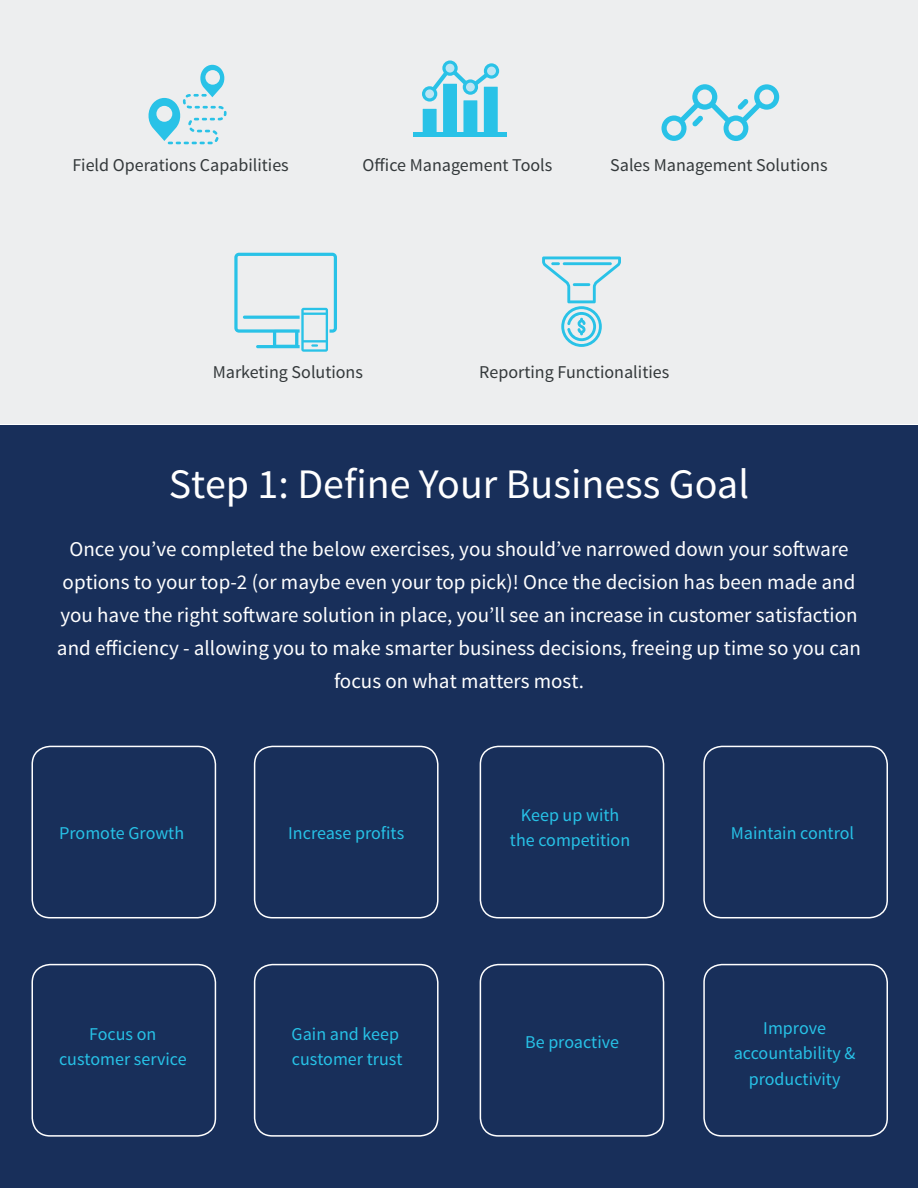
<style>
.page{position:relative;width:918px;height:1188px;background:#fff}
.page>*{position:absolute;margin:0;border:0;box-sizing:border-box;transform-origin:0 0}
.t1{font:42px "Source Sans Pro";color:#fff}
.t2{font:21px/33px "Source Sans Pro";color:#fff;text-align:center}
.t3{font:18px/25.5px "Source Sans Pro";color:#27c2e7;text-align:center}
.t4{font:18px "Source Sans Pro";color:#33383a}
</style>
<div class="page">
<div style="left:1px;top:426px;width:917px;height:762px;background:#182f5a"></div>
<div style="left:32px;top:746px;width:184px;height:172px;border:2px solid #fff;border-radius:18px"></div>
<div style="left:32px;top:964px;width:184px;height:173px;border:2px solid #fff;border-radius:18px"></div>
<div style="left:254px;top:746px;width:185px;height:172px;border:2px solid #fff;border-radius:18px"></div>
<div style="left:254px;top:964px;width:185px;height:173px;border:2px solid #fff;border-radius:18px"></div>
<div style="left:480px;top:746px;width:184px;height:172px;border:2px solid #fff;border-radius:18px"></div>
<div style="left:703px;top:746px;width:185px;height:172px;border:2px solid #fff;border-radius:18px"></div>
<div style="left:480px;top:964px;width:184px;height:173px;border:2px solid #fff;border-radius:18px"></div>
<div style="left:703px;top:964px;width:185px;height:173px;border:2px solid #fff;border-radius:18px"></div>
<div style="left:0;top:0;width:918px;height:423px;background:#edeeef"></div>
<svg style="left:148px;top:65px;width:79px;height:79px"></svg>
<div style="left:414px;top:132px;width:93px;height:5px;background:#29c2e7"></div>
<svg style="left:423px;top:67px;width:75px;height:65px"></svg>
<svg style="left:484px;top:63px;width:15px;height:16px"></svg>
<div style="left:487px;top:67px;width:9px;height:8px;background:#bde5f3;border-radius:50%"></div>
<svg style="left:463px;top:79px;width:15px;height:16px"></svg>
<div style="left:466px;top:83px;width:9px;height:9px;background:#bde5f3;border-radius:50%"></div>
<svg style="left:442px;top:60px;width:16px;height:16px"></svg>
<div style="left:446px;top:64px;width:8px;height:9px;background:#bde5f3;border-radius:50%"></div>
<svg style="left:422px;top:86px;width:15px;height:16px"></svg>
<div style="left:425px;top:89px;width:9px;height:9px;background:#bde5f3;border-radius:50%"></div>
<svg style="left:662px;top:84px;width:117px;height:57px"></svg>
<svg style="left:234px;top:253px;width:103px;height:99px"></svg>
<svg style="left:542px;top:256px;width:79px;height:91px"></svg>
<hr style="left:573px;top:283px;width:17px;height:3px;background:#29c2e7">
<p class="t4" style="left:72px;top:154px;width:218px">Field Operations Capabilities</p>
<p class="t4" style="left:363px;top:154px;width:191px">Office Management Tools</p>
<p class="t4" style="left:610px;top:154px;width:219px">Sales Management Solutions</p>
<p class="t4" style="left:213px;top:361px;width:152px">Marketing Solutions</p>
<p class="t4" style="left:479px;top:361px;width:192px">Reporting Functionalities</p>
<h1 class="t1" style="left:169px;top:458px;width:582px">Step 1: Define Your Business Goal</h1>
<p class="t2" style="left:57px;top:533px;width:806px">Once you’ve completed the below exercises, you should’ve narrowed down your software options to your top-2 (or maybe even your top pick)! Once the decision has been made and you have the right software solution in place, you’ll see an increase in customer satisfaction and efficiency - allowing you to make smarter business decisions, freeing up time so you can focus on what matters most.</p>
<p class="t3" style="left:510px;top:802px;width:122px">Keep up with the competition</p>
<p class="t3" style="left:59px;top:820px;width:126px">Promote Growth</p>
<p class="t3" style="left:288px;top:820px;width:117px">Increase profits</p>
<p class="t3" style="left:731px;top:820px;width:125px">Maintain control</p>
<p class="t3" style="left:59px;top:1021px;width:129px">Focus on customer service</p>
<p class="t3" style="left:292px;top:1021px;width:112px;text-align:left">Gain and keep customer trust</p>
<p class="t3" style="left:734px;top:1015px;width:123px">Improve accountability &amp; productivity</p>
<p class="t3" style="left:525px;top:1030px;width:95px">Be proactive</p>
</div>
